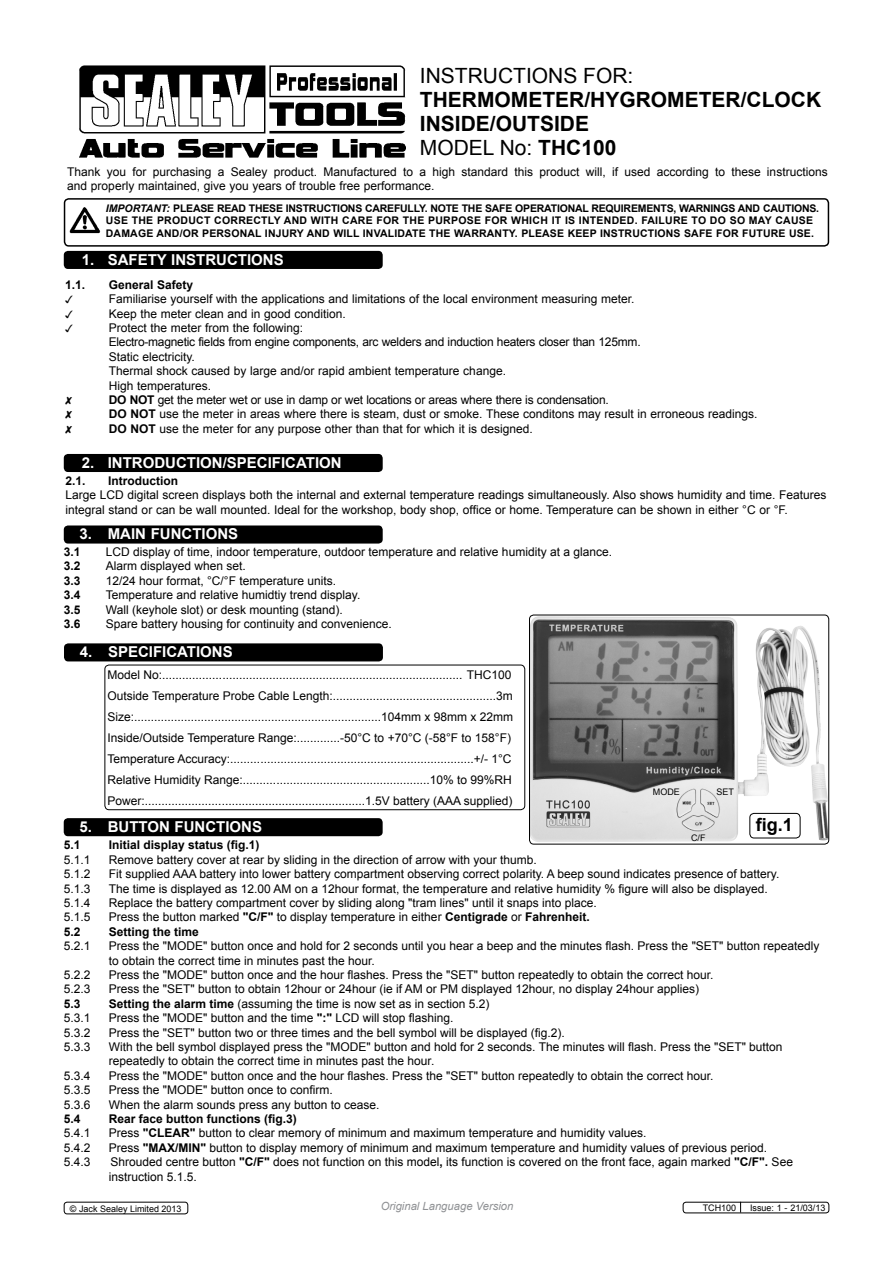
<style>
.page{position:relative;width:893px;height:1263px;background:#fff}
.page>*{position:absolute;margin:0;border:0;box-sizing:border-box;transform-origin:0 0}
.t1{font:700 21px/24px "Arial";color:#000}
.t2{font:21px "Arial";color:#000}
.t3{font:700 18px "Arial";color:#000}
.t4{font:700 15px "Arial";color:#fff}
.t5{font:12px/14.4px "Arial";color:#000}
.t6{font:700 12px "Arial";color:#000}
.t7{font:italic 11.25px "Arial";color:#8f9194}
.t8{font:700 10.5px/12.6px "Arial";letter-spacing:.015em;color:#000}
.t9{font:9px "Arial";color:#000}
.s1{font-weight:400}
.s2{font-style:italic}
.s3{font-weight:700}
</style>
<div class="page">
<img style="left:79px;top:65px;width:326px;height:93px">
<div style="left:64px;top:198px;width:765px;height:49px;border:2px solid #000;border-radius:4px"></div>
<img style="left:70px;top:207px;width:31px;height:27px">
<div style="left:64px;top:251px;width:319px;height:18px;background:#000;border-radius:4px"></div>
<div style="left:64px;top:454px;width:319px;height:18px;background:#000;border-radius:4px"></div>
<div style="left:64px;top:1202px;width:124px;height:12px;border:1px solid #000;border-radius:3px"></div>
<div style="left:104px;top:665px;width:421px;height:145px;border:1px solid #000;border-radius:4px"></div>
<div style="left:683px;top:1202px;width:146px;height:11px;border:1px solid #000;border-radius:3px"></div>
<div style="left:64px;top:525px;width:319px;height:18px;background:#000;border-radius:4px"></div>
<img style="left:529px;top:616px;width:300px;height:226px">
<div style="left:529px;top:615px;width:300px;height:229px;border:1px solid #000;border-radius:4px"></div>
<div style="left:64px;top:643px;width:319px;height:18px;background:#000;border-radius:4px"></div>
<div style="left:64px;top:818px;width:319px;height:18px;background:#000;border-radius:4px"></div>
<div style="left:749px;top:813px;width:51px;height:25px;border:1px solid #000;border-radius:4px"></div>
<h1 class="t2" style="left:420px;top:62px;width:215px">INSTRUCTIONS FOR:</h1>
<h1 class="t1" style="left:420px;top:89px;width:403px">THERMOMETER/HYGROMETER/CLOCK<br>INSIDE/OUTSIDE<br><span class="s1">MODEL No:</span> THC100</h1>
<p class="t5" style="left:67px;top:165px;width:762px">Thank you for purchasing a Sealey product. Manufactured to a high standard this product will, if used according to these instructions and properly maintained, give you years of trouble free performance.</p>
<p class="t8" style="left:106px;top:202px;width:715px"><span class="s2">IMPORTANT:</span> PLEASE READ THESE INSTRUCTIONS CAREFULLY. NOTE THE SAFE OPERATIONAL REQUIREMENTS, WARNINGS AND CAUTIONS.<br>USE THE PRODUCT CORRECTLY AND WITH CARE FOR THE PURPOSE FOR WHICH IT IS INTENDED. FAILURE TO DO SO MAY CAUSE<br>DAMAGE AND/OR PERSONAL INJURY AND WILL INVALIDATE THE WARRANTY. PLEASE KEEP INSTRUCTIONS SAFE FOR FUTURE USE.</p>
<p class="t4" style="left:82px;top:250px;width:204px">1. sAFETY INSTRUCTIONS</p>
<p class="t6" style="left:65px;top:277px;width:22px">1.1.</p>
<p class="t6" style="left:109px;top:277px;width:86px">General Safety</p>
<p class="t5" style="left:109px;top:292px;width:650px">Familiarise yourself with the applications and limitations of the local environment measuring meter.<br>Keep the meter clean and in good condition.<br>Protect the meter from the following:<br>Electro-magnetic fields from engine components, arc welders and induction heaters closer than 125mm.<br>Static electricity.<br>Thermal shock caused by large and/or rapid ambient temperature change.<br>High temperatures.<br><span class="s3">DO NOT</span> get the meter wet or use in damp or wet locations or areas where there is condensation.<br><span class="s3">DO NOT</span> use the meter in areas where there is steam, dust or smoke. These conditons may result in erroneous readings.<br><span class="s3">DO NOT</span> use the meter for any purpose other than that for which it is designed.</p>
<p class="t4" style="left:82px;top:453px;width:24px">2. introduction</p>
<p class="t4" style="left:223px;top:453px;width:14px">/specification</p>
<p class="t6" style="left:66px;top:473px;width:22px">2.1.</p>
<p class="t6" style="left:108px;top:473px;width:71px">Introduction</p>
<p class="t5" style="left:66px;top:488px;width:762px">Large LCD digital screen displays both the internal and external temperature readings simultaneously. Also shows humidity and time. Features integral stand or can be wall mounted. Ideal for the workshop, body shop, office or home. Temperature can be shown in either °C or °F.</p>
<p class="t4" style="left:80px;top:524px;width:160px">3. MAIN FUNCTIONS</p>
<p class="t6" style="left:64px;top:544px;width:18px">3.1</p>
<p class="t5" style="left:106px;top:545px;width:508px">LCD display of time, indoor temperature, outdoor temperature and relative humidity at a glance.</p>
<p class="t6" style="left:64px;top:558px;width:18px">3.2</p>
<p class="t5" style="left:106px;top:559px;width:142px">Alarm displayed when set.</p>
<p class="t6" style="left:64px;top:573px;width:18px">3.3</p>
<p class="t5" style="left:106px;top:573px;width:232px">12/24 hour format, °C/°F temperature units.</p>
<p class="t6" style="left:64px;top:587px;width:18px">3.4</p>
<p class="t5" style="left:106px;top:588px;width:256px">Temperature and relative humidtiy trend display.</p>
<p class="t6" style="left:64px;top:601px;width:18px">3.5</p>
<p class="t5" style="left:106px;top:602px;width:238px">Wall (keyhole slot) or desk mounting (stand).</p>
<p class="t6" style="left:64px;top:616px;width:18px">3.6</p>
<p class="t5" style="left:106px;top:617px;width:288px">Spare battery housing for continuity and convenience.</p>
<p class="t4" style="left:80px;top:642px;width:154px">4. SPECIFICATIONS</p>
<p class="t5" style="left:108px;top:664px;width:407px;line-height:21px">Model No:.......................................................................................... THC100<br>Outside Temperature Probe Cable Length:.................................................3m Size:..........................................................................104mm x 98mm x 22mm Inside/Outside Temperature Range:.............-50°C to +70°C (-58°F to 158°F)<br>Temperature Accuracy:.........................................................................+/- 1°C Relative Humidity Range:........................................................10% to 99%RH Power:..................................................................1.5V battery (AAA supplied)</p>
<p class="t9" style="left:653px;top:786px;width:28px">MODE</p>
<p class="t9" style="left:716px;top:786px;width:19px">SET</p>
<h2 class="t3" style="left:756px;top:813px;width:39px">fig.1</h2>
<p class="t4" style="left:79px;top:817px;width:50px">5. Button</p>
<p class="t4" style="left:175px;top:817px;width:89px">FUNCTIONS</p>
<p class="t9" style="left:691px;top:832px;width:16px">C/F</p>
<p class="t6" style="left:64px;top:837px;width:18px">5.1</p>
<p class="t6" style="left:109px;top:837px;width:152px">Initial display status (fig.1)</p>
<p class="t5" style="left:64px;top:852px;width:28px">5.1.1</p>
<p class="t5" style="left:109px;top:852px;width:430px">Remove battery cover at rear by sliding in the direction of arrow with your thumb.</p>
<p class="t5" style="left:64px;top:867px;width:28px">5.1.2</p>
<p class="t5" style="left:109px;top:867px;width:672px">Fit supplied AAA battery into lower battery compartment observing correct polarity. A beep sound indicates presence of battery.</p>
<p class="t5" style="left:64px;top:881px;width:28px">5.1.3</p>
<p class="t5" style="left:109px;top:881px;width:660px">The time is displayed as 12.00 AM on a 12hour format, the temperature and relative humidity % figure will also be displayed.</p>
<p class="t5" style="left:64px;top:896px;width:28px">5.1.4</p>
<p class="t5" style="left:109px;top:896px;width:490px">Replace the battery compartment cover by sliding along "tram lines" until it snaps into place.</p>
<p class="t5" style="left:64px;top:910px;width:28px">5.1.5</p>
<p class="t5" style="left:109px;top:910px;width:482px">Press the button marked <span class="s3">"C/F"</span> to display temperature in either <span class="s3">Centigrade</span> or <span class="s3">Fahrenheit.</span></p>
<p class="t6" style="left:64px;top:924px;width:18px">5.2</p>
<p class="t6" style="left:109px;top:924px;width:92px">Setting the time</p>
<p class="t5" style="left:64px;top:939px;width:28px">5.2.1</p>
<p class="t5" style="left:109px;top:939px;width:712px">Press the "MODE" button once and hold for 2 seconds until you hear a beep and the minutes flash. Press the "SET" button repeatedly to obtain the correct time in minutes past the hour.</p>
<p class="t5" style="left:64px;top:968px;width:28px">5.2.2</p>
<p class="t5" style="left:109px;top:968px;width:606px">Press the "MODE" button once and the hour flashes. Press the "SET" button repeatedly to obtain the correct hour.</p>
<p class="t5" style="left:64px;top:982px;width:28px">5.2.3</p>
<p class="t5" style="left:109px;top:982px;width:592px">Press the "SET" button to obtain 12hour or 24hour (ie if AM or PM displayed 12hour, no display 24hour applies)</p>
<p class="t6" style="left:64px;top:996px;width:18px">5.3</p>
<p class="t5" style="left:109px;top:996px;width:382px"><span class="s3">Setting the alarm time</span> (assuming the time is now set as in section 5.2)</p>
<p class="t5" style="left:64px;top:1011px;width:28px">5.3.1</p>
<p class="t5" style="left:109px;top:1011px;width:346px">Press the "MODE" button and the time <span class="s3">":"</span> LCD will stop flashing.</p>
<p class="t5" style="left:64px;top:1025px;width:28px">5.3.2</p>
<p class="t5" style="left:109px;top:1025px;width:458px">Press the "SET" button two or three times and the bell symbol will be displayed (fig.2).</p>
<p class="t5" style="left:64px;top:1040px;width:28px">5.3.3</p>
<p class="t5" style="left:109px;top:1040px;width:675px">With the bell symbol displayed press the "MODE" button and hold for 2 seconds. The minutes will flash. Press the "SET" button repeatedly to obtain the correct time in minutes past the hour.</p>
<p class="t5" style="left:64px;top:1068px;width:28px">5.3.4</p>
<p class="t5" style="left:109px;top:1068px;width:606px">Press the "MODE" button once and the hour flashes. Press the "SET" button repeatedly to obtain the correct hour.</p>
<p class="t5" style="left:64px;top:1083px;width:28px">5.3.5</p>
<p class="t5" style="left:109px;top:1083px;width:225px">Press the "MODE" button once to confirm.</p>
<p class="t5" style="left:64px;top:1097px;width:28px">5.3.6</p>
<p class="t5" style="left:109px;top:1097px;width:272px">When the alarm sounds press any button to cease.</p>
<p class="t6" style="left:64px;top:1111px;width:18px">5.4</p>
<p class="t6" style="left:109px;top:1111px;width:190px">Rear face button functions (fig.3)</p>
<p class="t5" style="left:64px;top:1126px;width:28px">5.4.1</p>
<p class="t5" style="left:109px;top:1126px;width:539px">Press <span class="s3">"CLEAR"</span> button to clear memory of minimum and maximum temperature and humidity values.</p>
<p class="t5" style="left:64px;top:1140px;width:28px">5.4.2</p>
<p class="t5" style="left:109px;top:1140px;width:660px">Press <span class="s3">"MAX/MIN"</span> button to display memory of minimum and maximum temperature and humidity values of previous period.</p>
<p class="t5" style="left:64px;top:1155px;width:28px">5.4.3</p>
<p class="t5" style="left:109px;top:1155px;width:686px">Shrouded centre button <span class="s3">"C/F"</span> does not function on this model<span class="s3">,</span> its function is covered on the front face, again marked <span class="s3">"C/F".</span> See instruction 5.1.5.</p>
<p class="t9" style="left:70px;top:1203px;width:113px">© Jack Sealey Limited 2013</p>
<p class="t7" style="left:381px;top:1198px;width:134px">Original Language Version</p>
<p class="t9" style="left:703px;top:1202px;width:35px">TCH100</p>
<p class="t9" style="left:750px;top:1202px;width:77px">Issue: 1 - 21/03/13</p>
</div>
